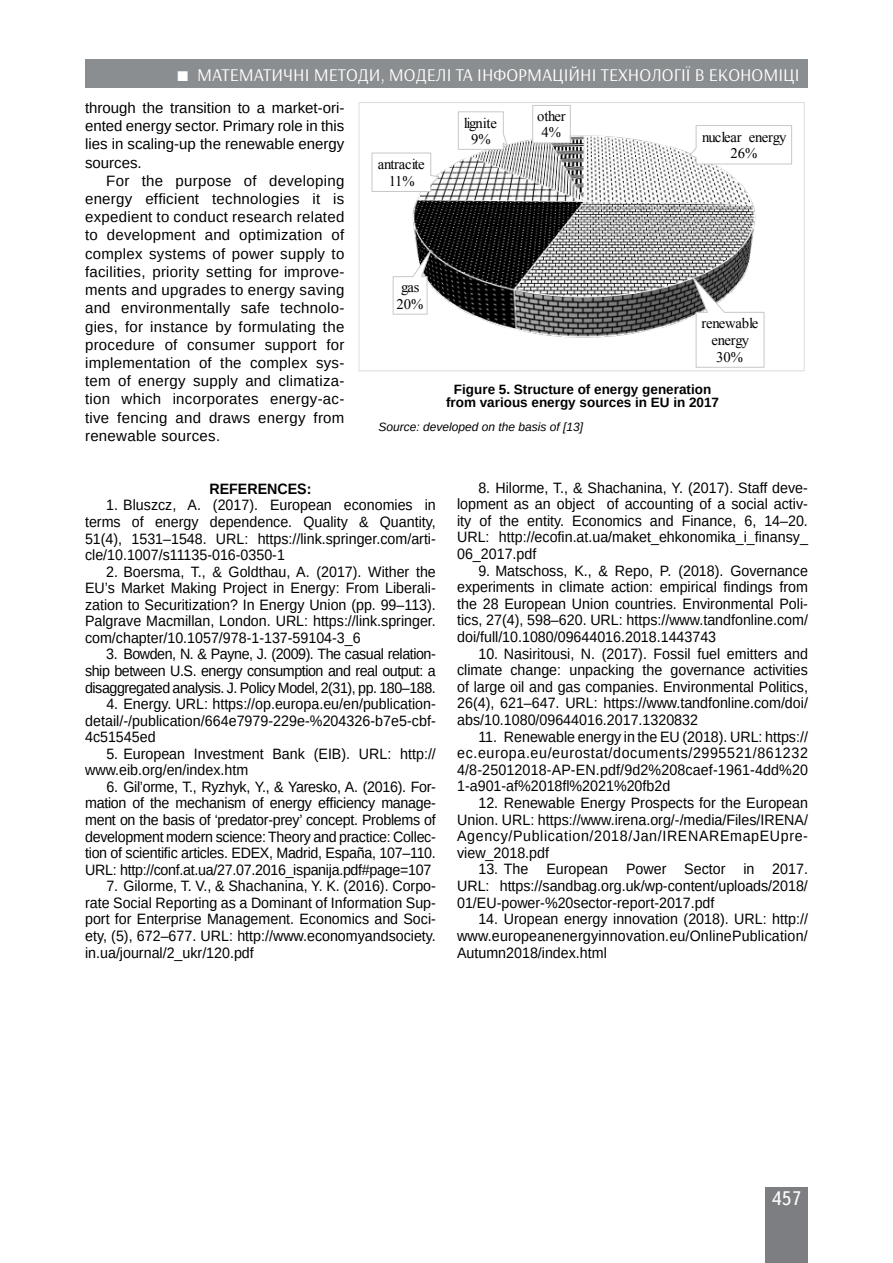
<style>
.page{position:relative;width:893px;height:1263px;background:#fff}
.page>*{position:absolute;margin:0;border:0;box-sizing:border-box;transform-origin:0 0}
.t1{font:19.5px "Ukrainian Text";color:#fff}
.t2{font:18px "Arsenal";color:#fff}
.t3{font:15px/16.6px "Arimo";color:#000;text-align:justify;scale:.95 1}
.t4{font:15px/18.1px "Arimo";color:#000;text-align:justify}
.t5{font:700 15px "Arimo";color:#000;scale:.95 1}
.t6{font:14.7px/16.5px "Times New Roman";letter-spacing:-.02em;color:#000;text-align:center}
.t7{font:14.7px/16.5px "Times New Roman";letter-spacing:-.045em;color:#000;text-align:center}
.t8{font:700 13.5px/13.5px "Arimo";color:#000;text-align:center}
.t9{font:italic 12px "Arimo";color:#000}
</style>
<div class="page">
<div style="left:765px;top:1187px;width:43px;height:76px;background:#7d7e81"></div>
<div style="left:85px;top:60px;width:723px;height:28px;background:#8b8e90"></div>
<img style="left:412px;top:135px;width:344px;height:203px">
<svg style="left:688px;top:125px;width:104px;height:40px"></svg>
<svg style="left:690px;top:272px;width:75px;height:96px"></svg>
<svg style="left:392px;top:243px;width:42px;height:72px"></svg>
<svg style="left:371px;top:152px;width:69px;height:40px"></svg>
<svg style="left:457px;top:111px;width:52px;height:39px"></svg>
<svg style="left:532px;top:105px;width:39px;height:39px"></svg>
<div style="left:359px;top:102px;width:446px;height:269px;border:1px solid #dcddde"></div>
<p class="t2" style="left:197px;top:64px;width:604px">Математичні м етоди, моделі та інформаційні технології в економ іці</p>
<p class="t4" style="left:85px;top:99px;width:261px">through the transition to a market-ori&shy;ented energy sector. Primary role in this lies in scaling-up the renewable energy sources.</p>
<p class="t4" style="left:85px;top:172px;width:261px;text-indent:21px">For the purpose of developing energy efficient technologies it is expedient to conduct research related to development and optimization of complex systems of power supply to facilities, priority setting for improve&shy;ments and upgrades to energy saving and environmentally safe technolo&shy;gies, for instance by formulating the procedure of consumer support for implementation of the complex sys&shy;tem of energy supply and climatiza&shy;tion which incorporates energy-ac&shy;tive fencing and draws energy from renewable sources.</p>
<p class="t7" style="left:464px;top:114px;width:35px">lignite<br>9%</p>
<p class="t6" style="left:537px;top:107px;width:30px">other<br>4%</p>
<p class="t6" style="left:702px;top:128px;width:86px">nuclear energy<br>26%</p>
<p class="t6" style="left:378px;top:156px;width:48px">antracite<br>11%</p>
<p class="t6" style="left:396px;top:279px;width:28px">gas<br>20%</p>
<p class="t6" style="left:701px;top:314px;width:59px;line-height:17px">renewable energy<br>30%</p>
<p class="t8" style="left:446px;top:383px;width:275px">Figure 5. Structure of energy generation from various energy sources in EU in 2017</p>
<p class="t9" style="left:378px;top:419px;width:206px">Source: developed on the basis of [13]</p>
<p class="t5" style="left:209px;top:478px;width:109px">REFERENCES:</p>
<p class="t3" style="left:85px;top:497px;width:371px;text-indent:21px">1. Bluszcz, A. (2017). European economies in terms of energy dependence. Quality &amp; Quantity, 51(4), 1531–1548. URL: https://link.springer.com/arti&shy;cle/10.1007/s11135-016-0350-1</p>
<p class="t3" style="left:85px;top:563px;width:371px;text-indent:21px">2. Boersma, T., &amp; Goldthau, A. (2017). Wither the EU’s Market Making Project in Energy: From Liberali&shy;zation to Securitization? In Energy Union (pp. 99–113).<br>Palgrave Macmillan, London. URL: https://link.springer. com/chapter/10.1057/978-1-137-59104-3_6</p>
<p class="t3" style="left:85px;top:646px;width:371px;text-indent:21px">3. Bowden, N. &amp; Payne, J. (2009). The casual relation&shy;ship between U.S. energy consumption and real output: a disaggregated analysis. J. Policy Model, 2(31), pp. 180–188.</p>
<p class="t3" style="left:85px;top:696px;width:371px;text-indent:21px">4. Energy. URL: https://op.europa.eu/en/publication&shy;detail/-/publication/664e7979-229e-%204326-b7e5-cbf-4c51545ed</p>
<p class="t3" style="left:85px;top:745px;width:371px;text-indent:21px">5. European Investment Bank (EIB). URL: http:// www.eib.org/en/index.htm</p>
<p class="t3" style="left:85px;top:779px;width:371px;text-indent:21px">6. Gil’orme, T., Ryzhyk, Y., &amp; Yaresko, A. (2016). For&shy;mation of the mechanism of energy efficiency manage&shy;ment on the basis of ‘predator-prey’ concept. Problems of development modern science: Theory and practice: Collec&shy;tion of scientific articles. EDEX, Madrid, España, 107–110.<br>URL: http://conf.at.ua/27.07.2016_ispanija.pdf#page=107</p>
<p class="t3" style="left:85px;top:878px;width:371px;text-indent:21px">7. Gilorme, T. V., &amp; Shachanina, Y. K. (2016). Corpo&shy;rate Social Reporting as a Dominant of Information Sup&shy;port for Enterprise Management. Economics and Soci&shy;ety, (5), 672–677. URL: http://www.economyandsociety. in.ua/journal/2_ukr/120.pdf</p>
<p class="t3" style="left:457px;top:479px;width:371px;text-indent:21px">8. Hilorme, T., &amp; Shachanina, Y. (2017). Staff deve&shy;lopment as an object of accounting of a social activ&shy;ity of the entity. Economics and Finance, 6, 14–20.<br>URL: http://ecofin.at.ua/maket_ehkonomika_i_finansy_ 06_2017.pdf</p>
<p class="t3" style="left:457px;top:562px;width:371px;text-indent:21px">9. Matschoss, K., &amp; Repo, P. (2018). Governance experiments in climate action: empirical findings from the 28 European Union countries. Environmental Poli&shy;tics, 27(4), 598–620. URL: https://www.tandfonline.com/ doi/full/10.1080/09644016.2018.1443743</p>
<p class="t3" style="left:457px;top:645px;width:371px;text-indent:21px">10. Nasiritousi, N. (2017). Fossil fuel emitters and climate change: unpacking the governance activities of large oil and gas companies. Environmental Politics, 26(4), 621–647. URL: https://www.tandfonline.com/doi/ abs/10.1080/09644016.2017.1320832</p>
<p class="t3" style="left:457px;top:728px;width:371px;text-indent:21px">11. Renewable energy in the EU (2018). URL: https:// ec.europa.eu/eurostat/documents/2995521/861232<br>4/8-25012018-AP-EN.pdf/9d2%208caef-1961-4dd%20<br>1-а901-af%2018fl%2021%20fb2d</p>
<p class="t3" style="left:457px;top:795px;width:371px;text-indent:21px">12. Renewable Energy Prospects for the European Union. URL: https://www.irena.org/-/media/Files/IRENA/ Agency/Publication/2018/Jan/IRENAREmapEUpre&shy;view_2018.pdf</p>
<p class="t3" style="left:457px;top:861px;width:371px;text-indent:21px">13. The European Power Sector in 2017.<br>URL: https://sandbag.org.uk/wp-content/uploads/2018/ 01/EU-power-%20sector-report-2017.pdf</p>
<p class="t3" style="left:457px;top:911px;width:371px;text-indent:21px">14. Uropean energy innovation (2018). URL: http:// www.europeanenergyinnovation.eu/OnlinePublication/ Autumn2018/index.html</p>
<h1 class="t1" style="left:771px;top:1188px;width:32px">457</h1>
</div>
